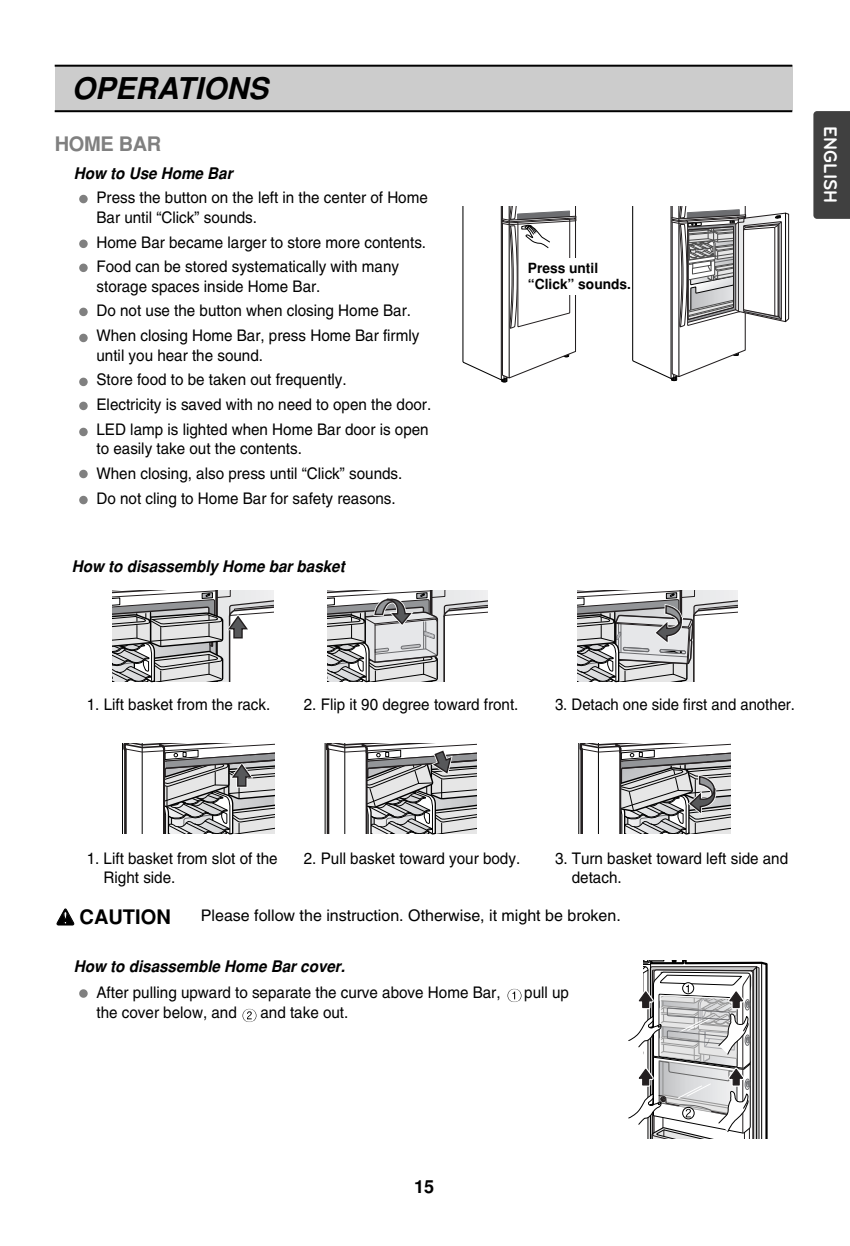
<style>
.page{position:relative;width:850px;height:1246px;background:#fff}
.page>*{position:absolute;margin:0;border:0;box-sizing:border-box;transform-origin:0 0}
.t1{font:italic 700 30px "Helvetica";color:#000}
.t2{font:700 20px "Helvetica";letter-spacing:-.015em;color:#808080}
.t3{font:700 20px "Helvetica";color:#000}
.t4{font:700 19px "Bryant LG";color:#fff;scale:.95 1}
.t5{font:700 18px "Helvetica";color:#000}
.t6{font:16px/24.8px "Helvetica";color:#000;scale:.95 1}
.t7{font:italic 700 16px "Helvetica";color:#000;scale:.95 1}
.t8{font:16px "Helvetica";color:#000}
.t9{font:16px "Helvetica";color:#000;scale:.93 1}
.t10{font:700 14px/16.8px "Helvetica";color:#000}
</style>
<div class="page">
<div style="left:55px;top:66px;width:737px;height:45px;background:#ccc"></div>
<hr style="left:55px;top:65px;width:737px;height:2px;background:#000">
<hr style="left:55px;top:110px;width:737px;height:2px;background:#000">
<div style="left:813px;top:111px;width:36px;height:108px;background:#404040"></div>
<svg style="left:462px;top:206px;width:114px;height:176px"></svg>
<div style="left:523px;top:258px;width:92px;height:37px;background:#fff"></div>
<svg style="left:632px;top:206px;width:157px;height:176px"></svg>
<img style="left:507px;top:988px;width:15px;height:14px">
<img style="left:242px;top:1008px;width:15px;height:14px">
<div style="left:79px;top:195px;width:9px;height:8px;background:#808080;border-radius:50%"></div>
<div style="left:79px;top:307px;width:9px;height:9px;background:#808080;border-radius:50%"></div>
<div style="left:79px;top:263px;width:9px;height:9px;background:#808080;border-radius:50%"></div>
<div style="left:79px;top:239px;width:9px;height:9px;background:#808080;border-radius:50%"></div>
<div style="left:79px;top:334px;width:9px;height:8px;background:#808080;border-radius:50%"></div>
<div style="left:79px;top:377px;width:9px;height:9px;background:#808080;border-radius:50%"></div>
<div style="left:79px;top:401px;width:9px;height:9px;background:#808080;border-radius:50%"></div>
<svg style="left:79px;top:427px;width:9px;height:9px"></svg>
<svg style="left:79px;top:469px;width:9px;height:9px"></svg>
<div style="left:79px;top:496px;width:9px;height:8px;background:#808080;border-radius:50%"></div>
<div style="left:79px;top:989px;width:9px;height:8px;background:#808080;border-radius:50%"></div>
<svg style="left:113px;top:591px;width:160px;height:92px"></svg>
<svg style="left:327px;top:591px;width:160px;height:92px"></svg>
<svg style="left:122px;top:743px;width:152px;height:92px"></svg>
<svg style="left:324px;top:743px;width:153px;height:92px"></svg>
<svg style="left:577px;top:591px;width:160px;height:244px"></svg>
<svg style="left:628px;top:960px;width:140px;height:179px"></svg>
<h1 class="t1" style="left:72px;top:77px;width:198px">OPERATIONS</h1>
<p class="t2" style="left:55px;top:137px;width:108px">HOME BAR</p>
<p class="t7" style="left:74px;top:167px;width:169px">How to Use Home Bar</p>
<p class="t6" style="left:96px;top:190px;width:350px;line-height:19.2px">Press the button on the left in the center of Home<br>Bar until “Click” sounds.</p>
<p class="t6" style="left:96px;top:231px;width:348px">Home Bar became larger to store more contents.<br>Food can be stored systematically with many</p>
<p class="t6" style="left:96px;top:275px;width:341px">storage spaces inside Home Bar.<br>Do not use the button when closing Home Bar.<br>When closing Home Bar, press Home Bar firmly</p>
<p class="t6" style="left:96px;top:344px;width:354px">until you hear the sound.<br>Store food to be taken out frequently.<br>Electricity is saved with no need to open the door.<br>LED lamp is lighted when Home Bar door is open</p>
<p class="t6" style="left:96px;top:438px;width:323px">to easily take out the contents.<br>When closing, also press until “Click” sounds.<br>Do not cling to Home Bar for safety reasons.</p>
<p class="t7" style="left:72px;top:561px;width:289px">How to disassembly Home bar basket</p>
<p class="t10" style="left:528px;top:260px;width:104px">Press until “Click” sounds.</p>
<p class="t4" style="left:837px;top:126px;width:82px;rotate:90deg">ENGLISH</p>
<p class="t6" style="left:87px;top:693px;width:194px">1. Lift basket from the rack.</p>
<p class="t6" style="left:304px;top:693px;width:227px">2. Flip it 90 degree toward front.</p>
<p class="t9" style="left:555px;top:698px;width:259px">3. Detach one side first and another.</p>
<p class="t6" style="left:104px;top:849px;width:185px;line-height:19.2px;text-indent:-17px">1. Lift basket from slot of the<br>Right side.</p>
<p class="t6" style="left:304px;top:847px;width:229px">2. Pull basket toward your body.</p>
<p class="t6" style="left:571px;top:849px;width:229px;line-height:19.2px;text-indent:-17px">3. Turn basket toward left side and detach.</p>
<p class="t3" style="left:80px;top:909px;width:93px">CAUTION</p>
<p class="t8" style="left:201px;top:909px;width:421px">Please follow the instruction. Otherwise, it might be broken.</p>
<p class="t7" style="left:74px;top:960px;width:287px">How to disassemble Home Bar cover.</p>
<p class="t6" style="left:96px;top:981px;width:426px">After pulling upward to separate the curve above Home Bar,</p>
<p class="t6" style="left:524px;top:981px;width:49px">pull up</p>
<p class="t6" style="left:96px;top:1001px;width:149px">the cover below, and</p>
<p class="t6" style="left:260px;top:1001px;width:94px">and take out.</p>
<p class="t5" style="left:414px;top:1179px;width:22px">15</p>
</div>
